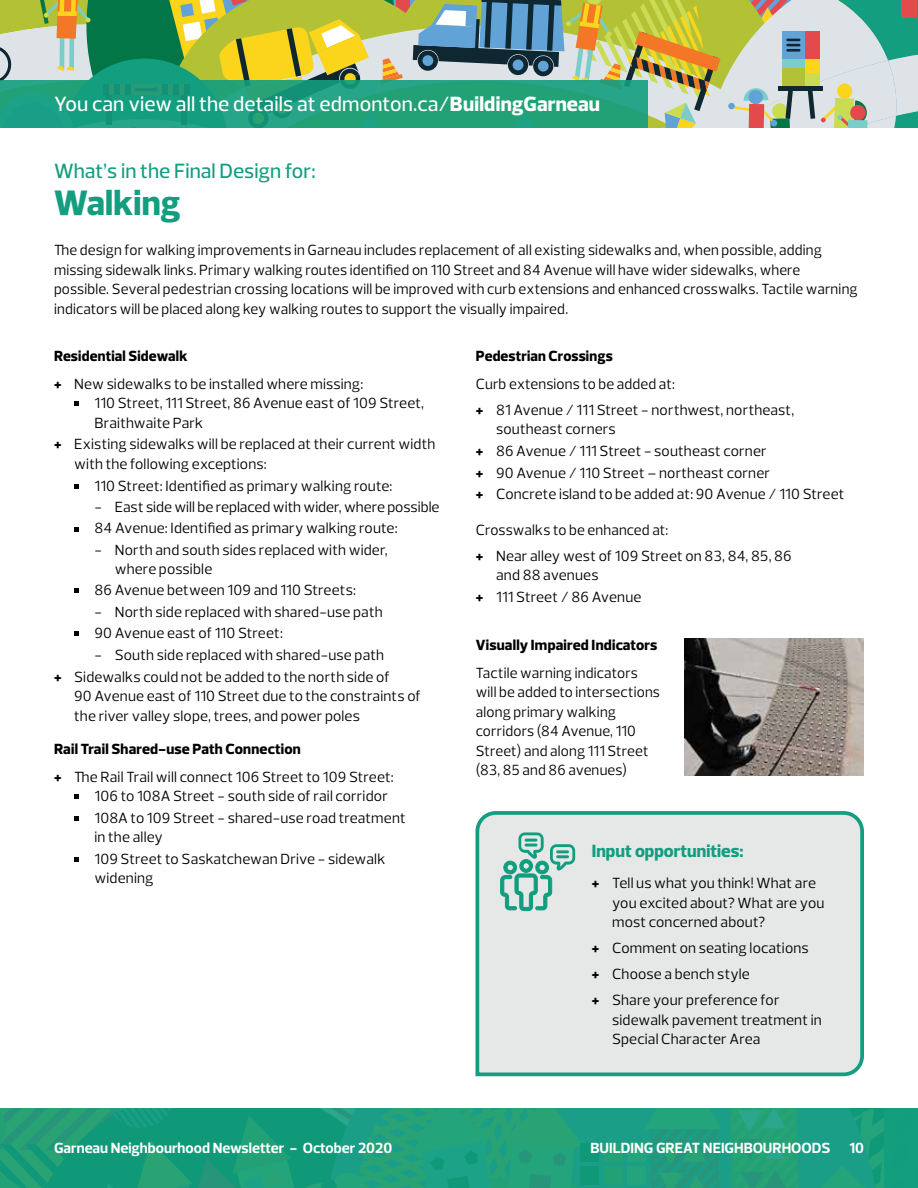
<style>
.page{position:relative;width:918px;height:1188px;background:#fff}
.page>*{position:absolute;margin:0;border:0;box-sizing:border-box;transform-origin:0 0}
.t1{font:800 36px "Prelo";color:#129e7f}
.t2{font:500 21px "Prelo";letter-spacing:.005em;color:#fff}
.t3{font:500 21px "Prelo";color:#129e7f}
.t4{font:800 18px "Prelo";color:#129e7f}
.t5{font:15px/19.5px "Prelo";letter-spacing:.01em;color:#000}
.t6{font:700 15px "Prelo";color:#fff}
.t7{font:800 15px "Prelo";letter-spacing:.01em;color:#000}
.s1{font-weight:800}
</style>
<div class="page">
<svg style="left:0;top:0;width:918px;height:127px;background:#a5b680"></svg>
<div style="left:0;top:1108px;width:918px;height:80px;background:linear-gradient(to bottom,#1d9e7d,#1d9e7b)"></div>
<div style="left:885px;top:1108px;width:33px;height:80px;background:#129e7f"></div>
<svg style="left:0;top:80px;width:648px;height:47px;background:#1e9f7c"></svg>
<hr style="left:0;top:1108px;width:1px;height:80px;background:#129e7f">
<svg style="left:74px;top:402px;width:5px;height:4px"></svg>
<svg style="left:74px;top:484px;width:5px;height:4px"></svg>
<svg style="left:74px;top:527px;width:5px;height:4px"></svg>
<svg style="left:74px;top:589px;width:5px;height:4px"></svg>
<svg style="left:74px;top:632px;width:5px;height:4px"></svg>
<svg style="left:74px;top:795px;width:5px;height:4px"></svg>
<svg style="left:74px;top:816px;width:5px;height:5px"></svg>
<svg style="left:74px;top:857px;width:5px;height:4px"></svg>
<img style="left:684px;top:638px;width:180px;height:137px">
<div style="left:475px;top:811px;width:389px;height:266px;background:#e6e7e7"></div>
<svg style="left:501px;top:832px;width:74px;height:79px;background:#a4d0c7"></svg>
<h2 class="t2" style="left:54px;top:90px;width:548px">You can view all the details at edmonton.ca/<span class="s1">BuildingGarneau</span></h2>
<h2 class="t3" style="left:54px;top:158px;width:263px">What’s in the Final Design for:</h2>
<h1 class="t1" style="left:54px;top:181px;width:128px">Walking</h1>
<p class="t5" style="left:54px;top:240px;width:805px">The design for walking improvements in Garneau includes replacement of all existing sidewalks and, when possible, adding missing sidewalk links. Primary walking routes identified on 110 Street and 84 Avenue will have wider sidewalks, where possible. Several pedestrian crossing locations will be improved with curb extensions and enhanced crosswalks. Tactile warning indicators will be placed along key walking routes to support the visually impaired.</p>
<p class="t5" style="left:54px;top:341px;width:311px;line-height:28.2px"><span class="s1">Residential Sidewalk<br>+</span> New sidewalks to be installed where missing:</p>
<p class="t5" style="left:94px;top:393px;width:331px">110 Street, 111 Street, 86 Avenue east of 109 Street,<br>Braithwaite Park</p>
<p class="t5" style="left:74px;top:435px;width:363px;text-indent:-20px"><span class="s1">+</span> Existing sidewalks will be replaced at their current width with the following exceptions:</p>
<p class="t5" style="left:94px;top:476px;width:300px">110 Street: Identified as primary walking route:</p>
<p class="t5" style="left:94px;top:496px;width:347px;line-height:21.6px">- East side will be replaced with wider, where possible<br>84 Avenue: Identified as primary walking route:</p>
<p class="t5" style="left:115px;top:540px;width:274px;line-height:19px;text-indent:-20px">- North and south sides replaced with wider, where possible</p>
<p class="t5" style="left:94px;top:581px;width:263px">86 Avenue between 109 and 110 Streets:</p>
<p class="t5" style="left:94px;top:601px;width:290px;line-height:21.6px">- North side replaced with shared-use path<br>90 Avenue east of 110 Street:</p>
<p class="t5" style="left:54px;top:644px;width:337px;line-height:21.6px;text-indent:40px">- South side replaced with shared-use path <span class="s1">+</span> Sidewalks could not be added to the north side of</p>
<p class="t5" style="left:74px;top:686px;width:348px">90 Avenue east of 110 Street due to the constraints of the river valley slope, trees, and power poles</p>
<p class="t5" style="left:54px;top:734px;width:341px;line-height:28.2px"><span class="s1">Rail Trail Shared-use Path Connection<br>+</span> The Rail Trail will connect 106 Street to 109 Street:</p>
<p class="t5" style="left:94px;top:785px;width:313px;line-height:21.6px">106 to 108A Street - south side of rail corridor<br>108A to 109 Street - shared-use road treatment</p>
<p class="t5" style="left:94px;top:826px;width:292px;line-height:21.6px">in the alley<br>109 Street to Saskatchewan Drive - sidewalk</p>
<p class="t5" style="left:94px;top:868px;width:60px">widening</p>
<p class="t7" style="left:476px;top:346px;width:138px">Pedestrian Crossings</p>
<p class="t5" style="left:476px;top:371px;width:320px;line-height:26.2px">Curb extensions to be added at:<br><span class="s1">+</span> 81 Avenue / 111 Street - northwest, northeast,</p>
<p class="t5" style="left:476px;top:419px;width:370px;line-height:21.6px;text-indent:20px">southeast corners<br><span class="s1">+</span> 86 Avenue / 111 Street - southeast corner<br><span class="s1">+</span> 90 Avenue / 110 Street – northeast corner<br><span class="s1">+</span> Concrete island to be added at: 90 Avenue / 110 Street</p>
<p class="t5" style="left:476px;top:516px;width:317px;line-height:26.2px">Crosswalks to be enhanced at:<br><span class="s1">+</span> Near alley west of 109 Street on 83, 84, 85, 86</p>
<p class="t5" style="left:476px;top:565px;width:167px;line-height:21.6px;text-indent:20px">and 88 avenues<br><span class="s1">+</span> 111 Street / 86 Avenue</p>
<p class="t7" style="left:476px;top:635px;width:183px">Visually Impaired Indicators</p>
<p class="t5" style="left:476px;top:663px;width:186px">Tactile warning indicators will be added to intersections along primary walking corridors (84 Avenue, 110<br>Street) and along 111 Street (83, 85 and 86 avenues)</p>
<p class="t4" style="left:592px;top:840px;width:153px">Input opportunities:</p>
<p class="t5" style="left:612px;top:873px;width:214px;text-indent:-20px"><span class="s1">+</span> Tell us what you think! What are you excited about? What are you most concerned about?</p>
<p class="t5" style="left:592px;top:935px;width:218px;line-height:26px"><span class="s1">+</span> Comment on seating locations <span class="s1">+</span> Choose a bench style<br><span class="s1">+</span> Share your preference for</p>
<p class="t5" style="left:612px;top:1010px;width:211px">sidewalk pavement treatment in<br>Special Character Area</p>
<p class="t6" style="left:54px;top:1139px;width:340px">Garneau Neighbourhood Newsletter - October 2020</p>
<p class="t6" style="left:590px;top:1139px;width:241px">BUILDING GREAT NEIGHBOURHOODS</p>
<p class="t6" style="left:849px;top:1139px;width:16px">10</p>
</div>
